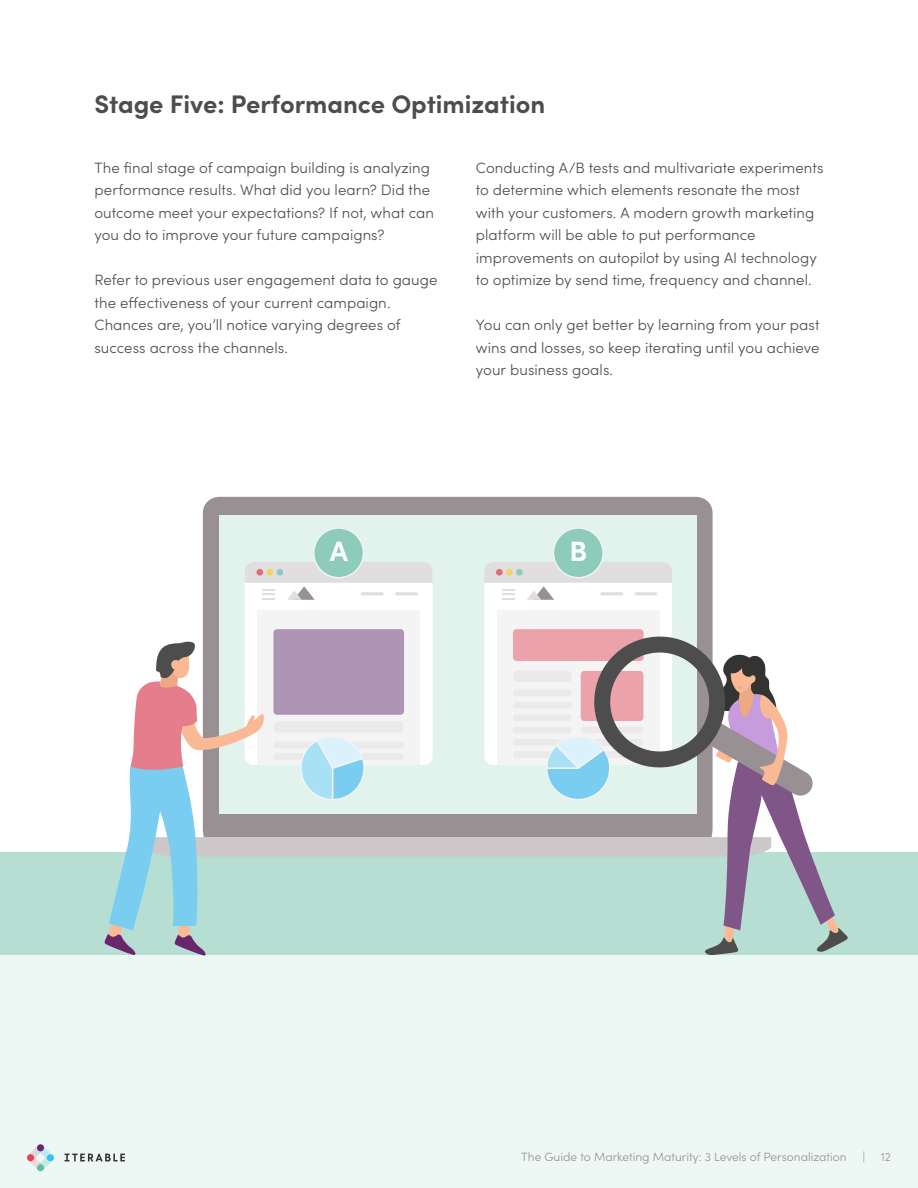
<style>
.page{position:relative;width:918px;height:1188px;background:#fff}
.page>*{position:absolute;margin:0;border:0;box-sizing:border-box;transform-origin:0 0}
.t1{font:700 28.05px "Sofia Pro";color:#fff}
.t2{font:700 25.5px "Sofia Pro";color:#4e4d4d}
.t3{font:300 15px/22.5px "Sofia Pro";letter-spacing:.005em;color:#4e4d4d}
.t4{font:300 12px "Sofia Pro";color:#999093}
</style>
<div class="page">
<div style="left:0;top:942px;width:918px;height:246px;background:#edf7f3"></div>
<div style="left:0;top:853px;width:918px;height:102px;background:#b6ded3"></div>
<div style="left:203px;top:497px;width:510px;height:130px;background:#999094"></div>
<div style="left:219px;top:515px;width:478px;height:299px;background:#e2f2ed"></div>
<div style="left:245px;top:562px;width:188px;height:203px;background:#fff;border-radius:9px"></div>
<div style="left:257px;top:611px;width:163px;height:154px;background:#f5f4f4"></div>
<svg style="left:245px;top:562px;width:188px;height:38px"></svg>
<div style="left:256px;top:569px;width:7px;height:7px;background:#e26d79;border-radius:50%"></div>
<div style="left:267px;top:569px;width:6px;height:7px;background:#f0d562;border-radius:50%"></div>
<div style="left:277px;top:569px;width:6px;height:7px;background:#8dcbba;border-radius:50%"></div>
<hr style="left:361px;top:592px;width:23px;height:3px;background:#e0dedf;border-radius:2px">
<hr style="left:395px;top:592px;width:23px;height:3px;background:#e0dedf;border-radius:2px">
<div style="left:484px;top:562px;width:188px;height:203px;background:#fff;border-radius:9px"></div>
<div style="left:497px;top:611px;width:162px;height:154px;background:#f5f4f4"></div>
<svg style="left:484px;top:562px;width:188px;height:38px"></svg>
<div style="left:496px;top:569px;width:7px;height:7px;background:#e26d79;border-radius:50%"></div>
<div style="left:506px;top:569px;width:7px;height:7px;background:#f0d562;border-radius:50%"></div>
<div style="left:516px;top:569px;width:7px;height:7px;background:#8dcbba;border-radius:50%"></div>
<hr style="left:600px;top:592px;width:23px;height:3px;background:#e0dedf;border-radius:2px">
<hr style="left:634px;top:592px;width:23px;height:3px;background:#e0dedf;border-radius:2px">
<div style="left:314px;top:528px;width:49px;height:50px;background:#8dcbba;border-radius:50%"></div>
<div style="left:313px;top:527px;width:51px;height:51px;border:1px solid #f5f4f4;border-radius:50%"></div>
<div style="left:554px;top:528px;width:49px;height:50px;background:#8dcbba;border-radius:50%"></div>
<div style="left:553px;top:527px;width:51px;height:51px;border:1px solid #f5f4f4;border-radius:50%"></div>
<svg style="left:104px;top:627px;width:744px;height:329px"></svg>
<svg style="left:27px;top:1144px;width:27px;height:28px"></svg>
<svg style="left:65px;top:1154px;width:60px;height:7px"></svg>
<h2 class="t2" style="left:94px;top:84px;width:452px">Stage Five: Performance Optimization</h2>
<p class="t3" style="left:94px;top:156px;width:341px">The final stage of campaign building is analyzing performance results. What did you learn? Did the outcome meet your expectations? If not, what can you do to improve your future campaigns?</p>
<p class="t3" style="left:94px;top:268px;width:345px">Refer to previous user engagement data to gauge the effectiveness of your current campaign.<br>Chances are, you’ll notice varying degrees of success across the channels.</p>
<p class="t3" style="left:476px;top:156px;width:349px">Conducting A/B tests and multivariate experiments to determine which elements resonate the most with your customers. A modern growth marketing platform will be able to put performance improvements on autopilot by using AI technology to optimize by send time, frequency and channel.</p>
<p class="t3" style="left:476px;top:313px;width:345px;text-align:justify">You can only get better by learning from your past wins and losses, so keep iterating until you achieve your business goals.</p>
<h1 class="t1" style="left:330px;top:529px;width:20px">A</h1>
<h1 class="t1" style="left:570px;top:529px;width:19px">B</h1>
<p class="t4" style="left:521px;top:1149px;width:327px">The Guide to Marketing Maturity: 3 Levels of Personalization</p>
<p class="t4" style="left:862px;top:1149px;width:4px">|</p>
<p class="t4" style="left:881px;top:1149px;width:12px">12</p>
</div>
